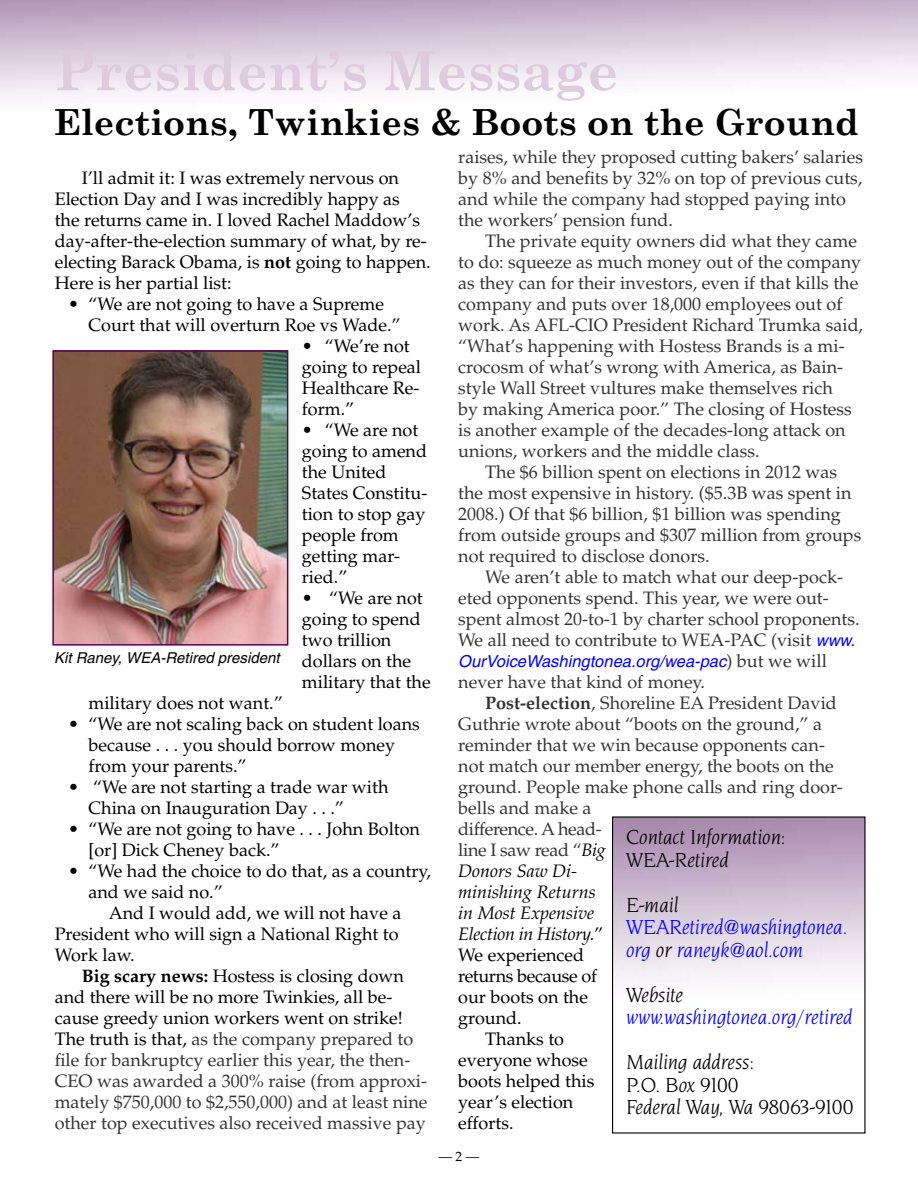
<style>
.page{position:relative;width:918px;height:1188px;background:#fff}
.page>*{position:absolute;margin:0;border:0;box-sizing:border-box;transform-origin:0 0}
.t1{font:700 54px "Century Schoolbook";color:#deccde}
.t2{font:700 36px "Century Schoolbook";color:#000}
.t3{font:21px/22.5px "Novarese Book Italic DTC";color:#000}
.t4{font:21px/22.5px "Novarese Book Italic DTC";color:#00f}
.t5{font:18px/21px "Palatino";color:#333}
.t6{font:18px/21px "Palatino";color:#000}
.t7{font:italic 18px "Palatino";color:#000}
.t8{font:18px "Palatino";letter-spacing:-.02em;color:#333}
.t9{font:italic 18px "Palatino";letter-spacing:-.02em;color:#000}
.t10{font:18px "Palatino";letter-spacing:-.02em;color:#000}
.t11{font:italic 16.5px "Helvetica";color:#00f}
.t12{font:italic 15px "Helvetica";color:#000}
.t13{font:13.5px "Palatino";color:#000}
.s1{font-weight:700}
.s2{color:#000}
.s3{font-family:"Helvetica";font-style:italic;font-size:16.5px;color:#00f}
.s4{font-family:"Palatino";font-style:normal;font-size:18px;color:#333}
.s5{font-style:italic;color:#000}
.s6{font-style:normal}
</style>
<div class="page">
<img style="left:55px;top:353px;width:230px;height:290px">
<div style="left:52px;top:350px;width:236px;height:296px;border:2px solid #590058"></div>
<h1 class="t1" style="left:54px;top:29px;width:566px">President’s Message</h1>
<h2 class="t2" style="left:54px;top:94px;width:807px">Elections, Twinkies &amp; Boots on the Ground</h2>
<p class="t6" style="left:55px;top:168px;width:378px;text-indent:27px">I’ll admit it: I was extremely nervous on Election Day and I was incredibly happy as<br>the returns came in. I loved Rachel Maddow’s day-after-the-election summary of what, by re&shy;electing Barack Obama, is <span class="s1">not</span> going to happen.<br>Here is her partial list:</p>
<p class="t6" style="left:88px;top:294px;width:314px;text-indent:-20px">• “We are not going to have a Supreme<br>Court that will overturn Roe vs Wade.”</p>
<p class="t6" style="left:302px;top:336px;width:121px">• “We’re not going to repeal<br>Healthcare Re&shy;form.”</p>
<p class="t6" style="left:302px;top:420px;width:127px">• “We are not going to amend the United<br>States Constitu&shy;tion to stop gay people from getting mar&shy;ried.”</p>
<p class="t6" style="left:302px;top:588px;width:130px">• “We are not going to spend two trillion dollars on the military that the</p>
<p class="t6" style="left:88px;top:693px;width:196px">military does not want.”</p>
<p class="t6" style="left:88px;top:714px;width:333px;text-indent:-20px">• “We are not scaling back on student loans because . . . you should borrow money from your parents.”</p>
<p class="t6" style="left:88px;top:777px;width:302px;text-indent:-20px">• “We are not starting a trade war with<br>China on Inauguration Day . . .”</p>
<p class="t6" style="left:88px;top:819px;width:333px;text-indent:-20px">• “We are not going to have . . . John Bolton [or] Dick Cheney back.”</p>
<p class="t6" style="left:68px;top:861px;width:364px">• “We had the choice to do that, as a country,</p>
<p class="t6" style="left:88px;top:882px;width:136px">and we said no.”</p>
<p class="t6" style="left:109px;top:903px;width:294px">And I would add, we will not have a</p>
<p class="t6" style="left:55px;top:924px;width:345px">President who will sign a National Right to</p>
<p class="t6" style="left:55px;top:945px;width:81px">Work law.</p>
<p class="t6" style="left:82px;top:966px;width:324px"><span class="s1">Big scary news:</span> Hostess is closing down</p>
<p class="t6" style="left:55px;top:987px;width:339px">and there will be no more Twinkies, all be-</p>
<p class="t6" style="left:55px;top:1008px;width:350px">cause greedy union workers went on strike!</p>
<p class="t5" style="left:55px;top:1029px;width:360px"><span class="s2">The truth is that,</span> as the company prepared to</p>
<p class="t5" style="left:55px;top:1050px;width:357px">file for bankruptcy earlier this year, the then-</p>
<p class="t5" style="left:55px;top:1071px;width:374px">CEO was awarded a 300% raise (from approxi-</p>
<p class="t5" style="left:55px;top:1092px;width:374px">mately $750,000 to $2,550,000) and at least nine</p>
<p class="t5" style="left:55px;top:1113px;width:373px">other top executives also received massive pay</p>
<p class="t12" style="left:54px;top:649px;width:227px">Kit Raney, WEA-Retired president</p>
<p class="t5" style="left:458px;top:147px;width:406px">raises, while they proposed cutting bakers’ salaries by 8% and benefits by 32% on top of previous cuts, and while the company had stopped paying into the workers’ pension fund.</p>
<p class="t5" style="left:458px;top:231px;width:406px;text-indent:27px">The private equity owners did what they came to do: squeeze as much money out of the company as they can for their investors, even if that kills the company and puts over 18,000 employees out of work. As AFL-CIO President Richard Trumka said, “What’s happening with Hostess Brands is a mi&shy;crocosm of what’s wrong with America, as Bain&shy;style Wall Street vultures make themselves rich<br>by making America poor.” The closing of Hostess is another example of the decades-long attack on unions, workers and the middle class.</p>
<p class="t5" style="left:458px;top:462px;width:405px;text-indent:27px">The $6 billion spent on elections in 2012 was the most expensive in history. ($5.3B was spent in 2008.) Of that $6 billion, $1 billion was spending from outside groups and $307 million from groups not required to disclose donors.</p>
<p class="t5" style="left:458px;top:567px;width:403px;text-indent:27px">We aren’t able to match what our deep-pock&shy;eted opponents spend. This year, we were out&shy;spent almost 20-to-1 by charter school proponents.<br>We all need to contribute to WEA-PAC (visit <span class="s3">www.</span></p>
<p class="t11" style="left:458px;top:652px;width:370px">OurVoiceWashingtonea.org/wea-pac<span class="s4">) but we will</span></p>
<p class="t5" style="left:458px;top:672px;width:248px">never have that kind of money.</p>
<p class="t5" style="left:485px;top:693px;width:353px"><span class="s1">Post-election</span>, Shoreline EA President David</p>
<p class="t5" style="left:458px;top:714px;width:365px">Guthrie wrote about “boots on the ground,” a</p>
<p class="t5" style="left:458px;top:735px;width:368px">reminder that we win because opponents can-</p>
<p class="t5" style="left:458px;top:756px;width:377px">not match our member energy, the boots on the</p>
<p class="t5" style="left:458px;top:777px;width:386px">ground. People make phone calls and ring door-</p>
<p class="t5" style="left:458px;top:798px;width:135px">bells and make a</p>
<p class="t8" style="left:458px;top:818px;width:145px">difference. A head-</p>
<p class="t8" style="left:458px;top:839px;width:149px">line I saw read “<span class="s5">Big</span></p>
<p class="t7" style="left:458px;top:861px;width:120px">Donors Saw Di-</p>
<p class="t7" style="left:458px;top:882px;width:139px">minishing Returns</p>
<p class="t7" style="left:458px;top:903px;width:138px">in Most Expensive</p>
<p class="t9" style="left:458px;top:924px;width:146px">Election in History.<span class="s6">”</span></p>
<p class="t6" style="left:458px;top:945px;width:127px">We experienced</p>
<p class="t10" style="left:458px;top:965px;width:140px">returns because of</p>
<p class="t6" style="left:458px;top:987px;width:131px">our boots on the</p>
<p class="t6" style="left:458px;top:1008px;width:65px">ground.</p>
<p class="t6" style="left:485px;top:1029px;width:80px">Thanks to</p>
<p class="t6" style="left:458px;top:1050px;width:131px">everyone whose</p>
<p class="t6" style="left:458px;top:1071px;width:138px">boots helped this</p>
<p class="t6" style="left:458px;top:1092px;width:117px">year’s election</p>
<p class="t6" style="left:458px;top:1113px;width:57px">efforts.</p>
<p class="t3" style="left:626px;top:826px;width:161px">Contact Information:<br>WEA-Retired</p>
<p class="t3" style="left:626px;top:893px;width:54px">E-mail</p>
<p class="t4" style="left:626px;top:916px;width:223px">WEARetired@washingtonea. org <span class="s2">or</span> raneyk@aol.com</p>
<p class="t3" style="left:626px;top:983px;width:58px">Website</p>
<p class="t4" style="left:626px;top:1006px;width:228px">www.washingtonea.org/retired</p>
<p class="t3" style="left:626px;top:1051px;width:229px">Mailing address:<br>P.O. Box 9100<br>Federal Way, Wa 98063-9100</p>
<p class="t13" style="left:439px;top:1149px;width:42px">— 2 —</p>
</div>
